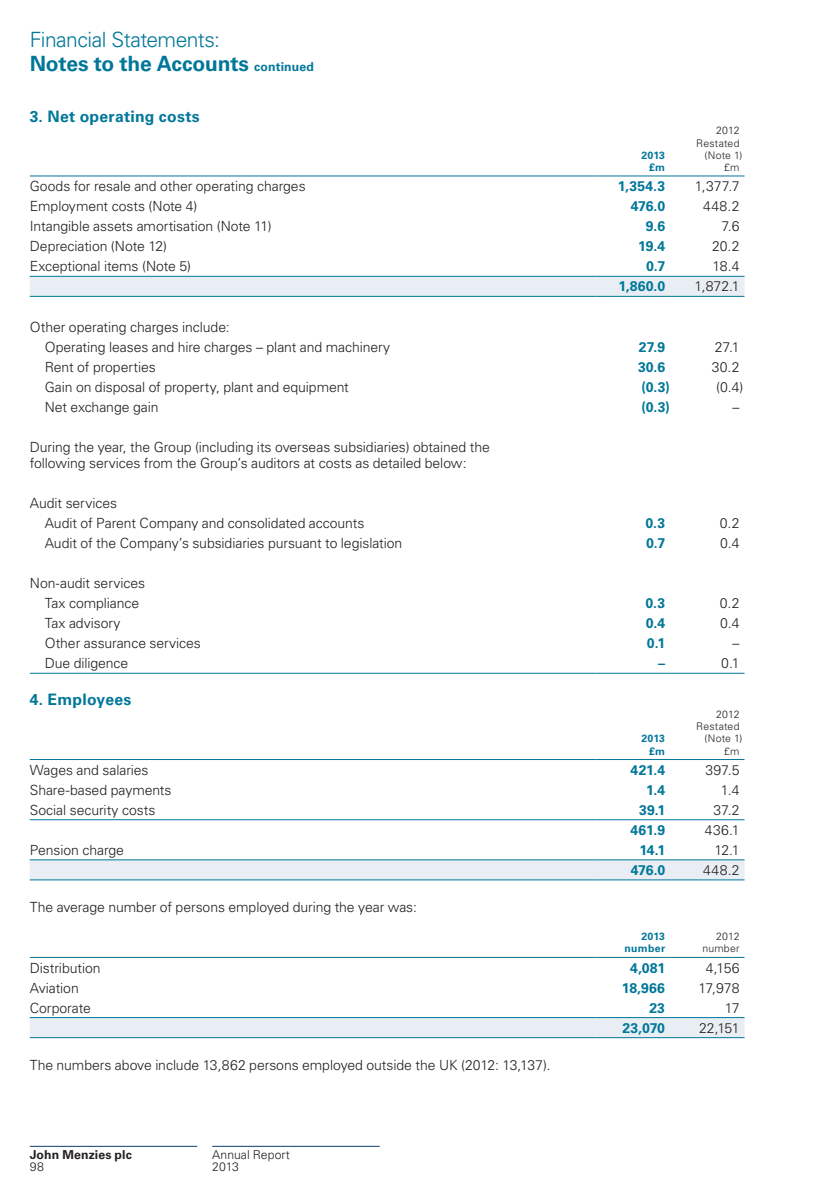
<style>
.page{position:relative;width:819px;height:1191px;background:#fff}
.page>*{position:absolute;margin:0;border:0;box-sizing:border-box;transform-origin:0 0}
.t1{font:300 21px/24.5px "Univers LT Std";letter-spacing:-.025em;color:#079}
.t2{font:700 15.75px "Univers LT Std";letter-spacing:.02em;color:#079}
.t3{font:300 14px/20.1px "Univers LT Std";letter-spacing:-.005em;color:#231f20}
.t4{font:700 14px "Univers LT Std";color:#079}
.t5{font:300 12.25px/12.2px "Univers LT Std";color:#231f20}
.t6{font:700 12.25px "Univers LT Std";letter-spacing:.01em;color:#231f20}
.t7{font:300 10.5px/12.2px "Univers LT Std";letter-spacing:.02em;color:#231f20;text-align:right}
.t8{font:700 10.5px/12.2px "Univers LT Std";letter-spacing:.025em;color:#079;text-align:right}
.s1{font-weight:700}
.s2{font-weight:700;font-size:12.25px}
</style>
<div class="page">
<div style="left:30px;top:277px;width:714px;height:19px;background:#e8eef3"></div>
<hr style="left:30px;top:176px;width:565px;height:1px;background:#079">
<hr style="left:595px;top:176px;width:75px;height:1px;background:#079">
<hr style="left:670px;top:176px;width:74px;height:1px;background:#079">
<hr style="left:30px;top:296px;width:565px;height:1px;background:#079">
<hr style="left:595px;top:296px;width:75px;height:1px;background:#079">
<hr style="left:670px;top:296px;width:74px;height:1px;background:#079">
<hr style="left:30px;top:276px;width:565px;height:1px;background:#079">
<hr style="left:595px;top:276px;width:75px;height:1px;background:#079">
<hr style="left:670px;top:276px;width:74px;height:1px;background:#079">
<hr style="left:30px;top:673px;width:565px;height:1px;background:#079">
<hr style="left:595px;top:673px;width:75px;height:1px;background:#079">
<hr style="left:670px;top:673px;width:74px;height:1px;background:#079">
<div style="left:30px;top:860px;width:714px;height:19px;background:#e8eef3"></div>
<hr style="left:30px;top:759px;width:565px;height:1px;background:#079">
<hr style="left:595px;top:759px;width:75px;height:1px;background:#079">
<hr style="left:670px;top:759px;width:74px;height:1px;background:#079">
<hr style="left:30px;top:819px;width:565px;height:1px;background:#079">
<hr style="left:595px;top:819px;width:75px;height:1px;background:#079">
<hr style="left:670px;top:819px;width:74px;height:1px;background:#079">
<hr style="left:30px;top:879px;width:565px;height:1px;background:#079">
<hr style="left:595px;top:879px;width:75px;height:1px;background:#079">
<hr style="left:670px;top:879px;width:74px;height:1px;background:#079">
<hr style="left:30px;top:859px;width:565px;height:1px;background:#079">
<hr style="left:595px;top:859px;width:75px;height:1px;background:#079">
<hr style="left:670px;top:859px;width:74px;height:1px;background:#079">
<div style="left:30px;top:1018px;width:714px;height:19px;background:#e8eef3"></div>
<hr style="left:30px;top:957px;width:565px;height:1px;background:#079">
<hr style="left:595px;top:957px;width:75px;height:1px;background:#079">
<hr style="left:670px;top:957px;width:74px;height:1px;background:#079">
<hr style="left:30px;top:1037px;width:565px;height:1px;background:#079">
<hr style="left:595px;top:1037px;width:75px;height:1px;background:#079">
<hr style="left:670px;top:1037px;width:74px;height:1px;background:#079">
<hr style="left:30px;top:1017px;width:565px;height:1px;background:#079">
<hr style="left:595px;top:1017px;width:75px;height:1px;background:#079">
<hr style="left:670px;top:1017px;width:74px;height:1px;background:#079">
<hr style="left:30px;top:1146px;width:167px;height:1px;background:#0c416f">
<hr style="left:212px;top:1146px;width:167px;height:1px;background:#0c416f">
<h1 class="t1" style="left:30px;top:27px;width:285px">Financial Statements:<br><span class="s1">Notes to the Accounts</span> <span class="s2">continued</span></h1>
<p class="t2" style="left:30px;top:107px;width:171px">3. Net operating costs</p>
<p class="t8" style="left:641px;top:149px;width:25px">2013 £m</p>
<p class="t7" style="left:696px;top:124px;width:48px">2012<br>Restated (Note 1) £m</p>
<p class="t3" style="left:30px;top:176px;width:277px">Goods for resale and other operating charges</p>
<p class="t4" style="left:618px;top:178px;width:49px">1,354.3</p>
<p class="t3" style="left:694px;top:176px;width:46px">1,377.7</p>
<p class="t3" style="left:30px;top:196px;width:169px">Employment costs (Note 4)</p>
<p class="t4" style="left:630px;top:198px;width:36px">476.0</p>
<p class="t3" style="left:703px;top:196px;width:38px">448.2</p>
<p class="t3" style="left:30px;top:216px;width:243px">Intangible assets amortisation (Note 11)</p>
<p class="t4" style="left:645px;top:218px;width:21px">9.6</p>
<p class="t3" style="left:721px;top:216px;width:20px">7.6</p>
<p class="t3" style="left:30px;top:236px;width:139px">Depreciation (Note 12)</p>
<p class="t4" style="left:638px;top:238px;width:28px">19.4</p>
<p class="t3" style="left:712px;top:236px;width:29px">20.2</p>
<p class="t3" style="left:30px;top:256px;width:163px">Exceptional items (Note 5)</p>
<p class="t4" style="left:646px;top:258px;width:20px">0.7</p>
<p class="t3" style="left:712px;top:256px;width:28px">18.4</p>
<p class="t4" style="left:618px;top:278px;width:48px">1,860.0</p>
<p class="t3" style="left:694px;top:276px;width:46px">1,872.1</p>
<p class="t3" style="left:45px;top:316px;width:347px;text-indent:-15px">Other operating charges include:<br>Operating leases and hire charges – plant and machinery</p>
<p class="t4" style="left:639px;top:338px;width:28px">27.9</p>
<p class="t3" style="left:714px;top:336px;width:26px">27.1</p>
<p class="t3" style="left:45px;top:357px;width:112px">Rent of properties</p>
<p class="t4" style="left:638px;top:358px;width:29px">30.6</p>
<p class="t3" style="left:711px;top:357px;width:29px">30.2</p>
<p class="t3" style="left:45px;top:377px;width:306px">Gain on disposal of property, plant and equipment</p>
<p class="t4" style="left:641px;top:378px;width:30px">(0.3)</p>
<p class="t3" style="left:716px;top:377px;width:29px">(0.4)</p>
<p class="t3" style="left:45px;top:397px;width:115px">Net exchange gain</p>
<p class="t4" style="left:641px;top:399px;width:30px">(0.3)</p>
<p class="t3" style="left:732px;top:397px;width:8px">–</p>
<p class="t3" style="left:30px;top:439px;width:461px;line-height:15.8px">During the year, the Group (including its overseas subsidiaries) obtained the following services from the Group’s auditors at costs as detailed below:</p>
<p class="t3" style="left:45px;top:493px;width:321px;text-indent:-15px">Audit services<br>Audit of Parent Company and consolidated accounts</p>
<p class="t4" style="left:645px;top:515px;width:21px">0.3</p>
<p class="t3" style="left:719px;top:513px;width:21px">0.2</p>
<p class="t3" style="left:45px;top:533px;width:359px">Audit of the Company’s subsidiaries pursuant to legislation</p>
<p class="t4" style="left:646px;top:535px;width:20px">0.7</p>
<p class="t3" style="left:720px;top:533px;width:21px">0.4</p>
<p class="t3" style="left:45px;top:573px;width:102px;text-indent:-15px">Non-audit services<br>Tax compliance</p>
<p class="t4" style="left:645px;top:595px;width:21px">0.3</p>
<p class="t3" style="left:719px;top:593px;width:21px">0.2</p>
<p class="t3" style="left:45px;top:613px;width:77px">Tax advisory</p>
<p class="t4" style="left:645px;top:615px;width:21px">0.4</p>
<p class="t3" style="left:720px;top:613px;width:21px">0.4</p>
<p class="t3" style="left:45px;top:633px;width:158px">Other assurance services</p>
<p class="t4" style="left:647px;top:635px;width:20px">0.1</p>
<p class="t3" style="left:732px;top:633px;width:8px">–</p>
<p class="t3" style="left:45px;top:653px;width:85px">Due diligence</p>
<p class="t4" style="left:658px;top:655px;width:8px">–</p>
<p class="t3" style="left:721px;top:653px;width:20px">0.1</p>
<p class="t2" style="left:30px;top:690px;width:103px">4. Employees</p>
<p class="t8" style="left:641px;top:732px;width:25px">2013 £m</p>
<p class="t7" style="left:696px;top:708px;width:48px">2012<br>Restated (Note 1) £m</p>
<p class="t3" style="left:30px;top:759px;width:120px">Wages and salaries</p>
<p class="t4" style="left:630px;top:761px;width:36px">421.4</p>
<p class="t3" style="left:705px;top:759px;width:36px">397.5</p>
<p class="t3" style="left:30px;top:779px;width:143px">Share-based payments</p>
<p class="t4" style="left:646px;top:781px;width:20px">1.4</p>
<p class="t3" style="left:720px;top:779px;width:20px">1.4</p>
<p class="t3" style="left:30px;top:799px;width:127px">Social security costs</p>
<p class="t4" style="left:639px;top:801px;width:28px">39.1</p>
<p class="t3" style="left:713px;top:799px;width:28px">37.2</p>
<p class="t4" style="left:630px;top:821px;width:36px">461.9</p>
<p class="t3" style="left:704px;top:820px;width:36px">436.1</p>
<p class="t3" style="left:30px;top:840px;width:96px">Pension charge</p>
<p class="t4" style="left:639px;top:841px;width:27px">14.1</p>
<p class="t3" style="left:714px;top:840px;width:27px">12.1</p>
<p class="t4" style="left:630px;top:862px;width:36px">476.0</p>
<p class="t3" style="left:703px;top:860px;width:38px">448.2</p>
<p class="t3" style="left:30px;top:897px;width:388px">The average number of persons employed during the year was:</p>
<p class="t8" style="left:624px;top:930px;width:42px">2013 number</p>
<p class="t7" style="left:702px;top:930px;width:39px">2012 number</p>
<p class="t3" style="left:30px;top:957px;width:72px">Distribution</p>
<p class="t4" style="left:630px;top:959px;width:36px">4,081</p>
<p class="t3" style="left:705px;top:957px;width:35px">4,156</p>
<p class="t3" style="left:30px;top:977px;width:51px">Aviation</p>
<p class="t4" style="left:622px;top:979px;width:45px">18,966</p>
<p class="t3" style="left:698px;top:977px;width:42px">17,978</p>
<p class="t3" style="left:30px;top:997px;width:63px">Corporate</p>
<p class="t4" style="left:649px;top:999px;width:17px">23</p>
<p class="t3" style="left:724px;top:997px;width:16px">17</p>
<p class="t4" style="left:622px;top:1019px;width:44px">23,070</p>
<p class="t3" style="left:699px;top:1017px;width:42px">22,151</p>
<p class="t3" style="left:30px;top:1054px;width:522px">The numbers above include 13,862 persons employed outside the UK (2012: 13,137).</p>
<p class="t6" style="left:30px;top:1147px;width:104px">John Menzies plc</p>
<p class="t5" style="left:30px;top:1160px;width:16px">98</p>
<p class="t5" style="left:212px;top:1148px;width:79px">Annual Report<br>2013</p>
</div>
